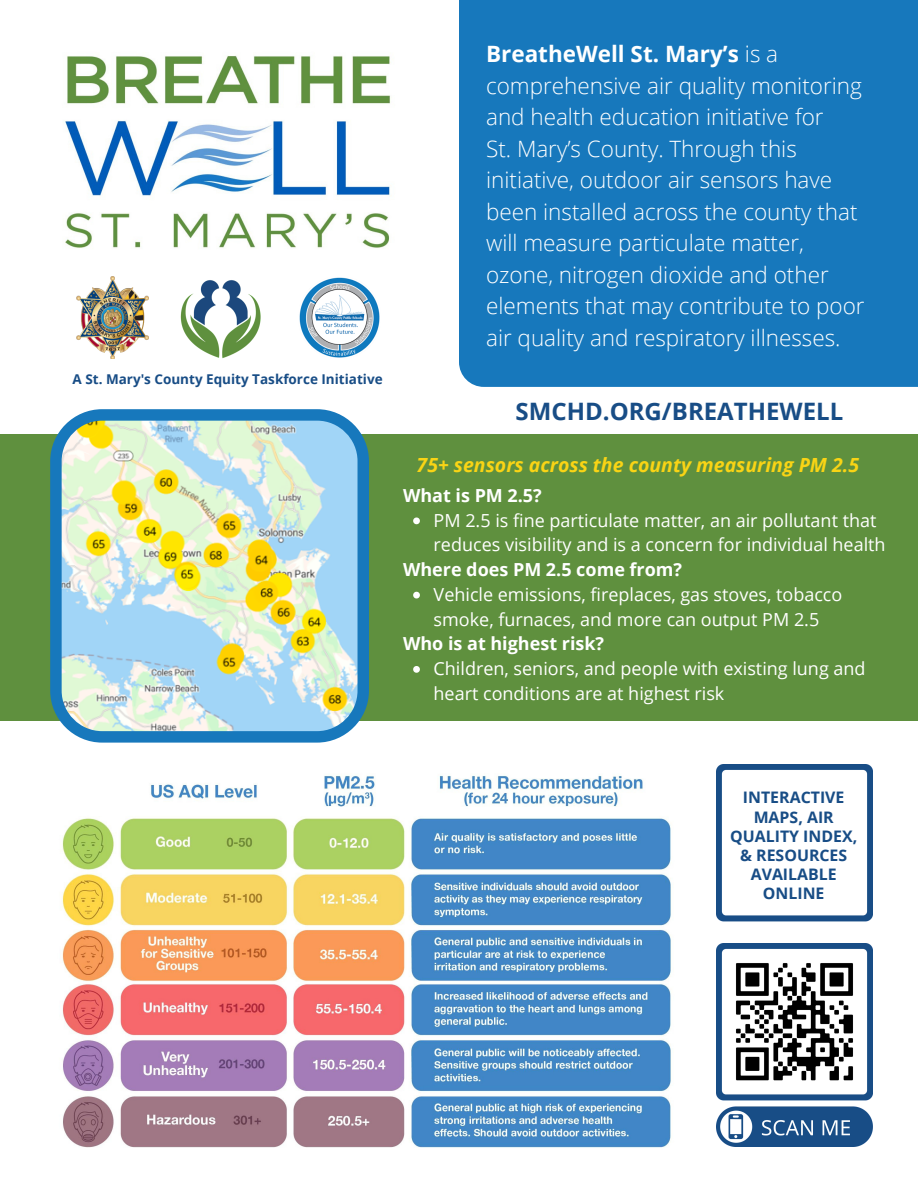
<style>
.page{position:relative;width:918px;height:1188px;background:#fff}
.page>*{position:absolute;margin:0;border:0;box-sizing:border-box;transform-origin:0 0}
.t1{font:700 24px "Open Sans";color:#184d86}
.t2{font:300 22.5px/31.5px "Open Sans";color:#fff}
.t3{font:italic 700 19.5px "Open Sans";color:#f9d415}
.t4{font:18px/24.8px "Open Sans";color:#fff}
.t5{font:700 18px "Open Sans";color:#fff}
.t6{font:700 15.9px/19.2px "Open Sans";color:#184d86;text-align:center}
.t7{font:700 13.5px "Open Sans";color:#184d86}
.s1{font-weight:700}
</style>
<div class="page">
<img style="left:76px;top:277px;width:72px;height:82px">
<img style="left:62px;top:775px;width:609px;height:373px">
<img style="left:299px;top:277px;width:81px;height:81px">
<img style="left:180px;top:280px;width:81px;height:79px">
<img style="left:64px;top:55px;width:327px;height:193px">
<div style="left:459px;top:0;width:459px;height:387px;background:#1778bc"></div>
<div style="left:0;top:434px;width:918px;height:287px;background:#5f903e"></div>
<img style="left:716px;top:944px;width:157px;height:202px">
<svg style="left:50px;top:409px;width:319px;height:334px;background:#b7d5cb"></svg>
<img style="left:716px;top:765px;width:157px;height:157px">
<div style="left:726px;top:776px;width:135px;height:132px;background:#fff;border-radius:8px"></div>
<svg style="left:413px;top:518px;width:7px;height:6px"></svg>
<svg style="left:413px;top:592px;width:7px;height:6px"></svg>
<svg style="left:413px;top:666px;width:7px;height:7px"></svg>
<p class="t7" style="left:73px;top:370px;width:312px">A St. Mary's County Equity Taskforce Initiative</p>
<p class="t2" style="left:486px;top:38px;width:377px"><span class="s1">BreatheWell St. Mary’s</span> is a comprehensive air quality monitoring and health education initiative for</p>
<p class="t2" style="left:486px;top:132px;width:380px">St. Mary’s County. Through this initiative, outdoor air sensors have been installed across the county that will measure particulate matter, ozone, nitrogen dioxide and other elements that may contribute to poor air quality and respiratory illnesses.</p>
<p class="t1" style="left:516px;top:394px;width:329px">SMCHD.ORG/BREATHEWELL</p>
<p class="t3" style="left:417px;top:451px;width:444px">75+ sensors across the county measuring PM 2.5</p>
<p class="t5" style="left:403px;top:483px;width:140px">What is PM 2.5?</p>
<p class="t4" style="left:434px;top:507px;width:454px">PM 2.5 is fine particulate matter, an air pollutant that reduces visibility and is a concern for individual health</p>
<p class="t4" style="left:434px;top:581px;width:410px">Vehicle emissions, fireplaces, gas stoves, tobacco smoke, furnaces, and more can output PM 2.5</p>
<p class="t4" style="left:434px;top:656px;width:433px">Children, seniors, and people with existing lung and heart conditions are at highest risk</p>
<p class="t5" style="left:403px;top:557px;width:281px">Where does PM 2.5 come from?</p>
<p class="t5" style="left:403px;top:631px;width:203px">Who is at highest risk?</p>
<p class="t6" style="left:730px;top:788px;width:129px">INTERACTIVE<br>MAPS, AIR<br>QUALITY INDEX, &amp; RESOURCES<br>AVAILABLE<br>ONLINE</p>
</div>
